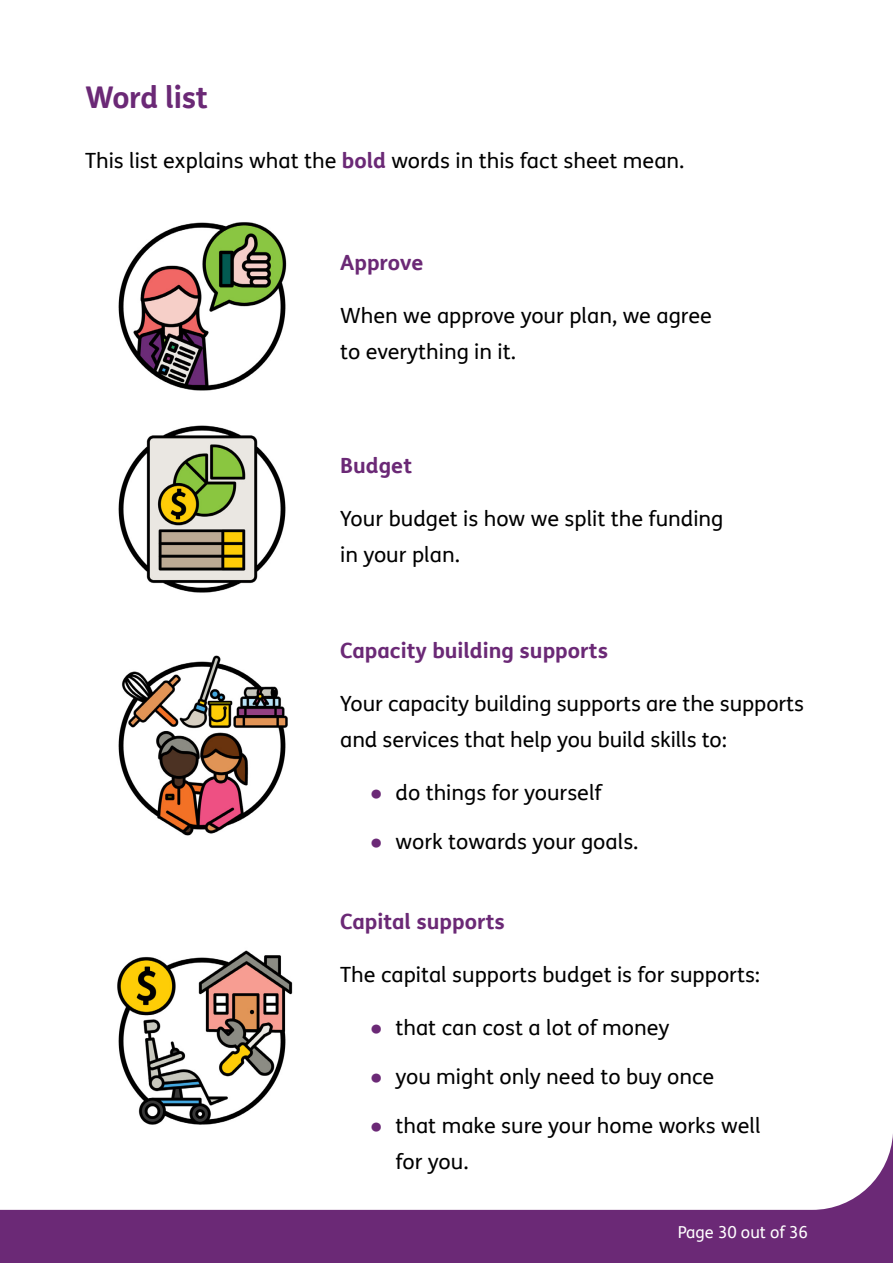
<style>
.page{position:relative;width:893px;height:1263px;background:#fff}
.page>*{position:absolute;margin:0;border:0;box-sizing:border-box;transform-origin:0 0}
.Heading_2{font:700 30px "FS Me Pro";letter-spacing:-.01em;color:#6b2976}
.Body{font:21px/36px "FS Me Pro";color:#000}
.Word_list{font:700 21px "FS Me Pro";color:#6b2976}
.t1{font:16.5px "FS Me Pro";color:#fff}
.s1{font-weight:700;color:#6b2976}
.s2{font-family:"Arial";color:#6b2976}
</style>
<div class="page">
<svg style="left:0;top:1134px;width:893px;height:129px"></svg>
<img style="left:118px;top:222px;width:169px;height:169px">
<img style="left:118px;top:425px;width:168px;height:168px">
<img style="left:118px;top:655px;width:170px;height:181px">
<img style="left:106px;top:950px;width:192px;height:187px">
<h2 class="Heading_2" style="left:85px;top:74px;width:125px">Word list</h2>
<p class="Body" style="left:85px;top:143px;width:601px">This list explains what the <span class="s1">bold</span> words in this fact sheet mean.</p>
<h3 class="Word_list" style="left:340px;top:246px;width:85px">Approve</h3>
<p class="Body" style="left:340px;top:297px;width:373px">When we approve your plan, we agree to everything in it.</p>
<h3 class="Word_list" style="left:340px;top:449px;width:73px">Budget</h3>
<p class="Body" style="left:340px;top:500px;width:385px">Your budget is how we split the funding in your plan.</p>
<h3 class="Word_list" style="left:340px;top:634px;width:269px">Capacity building supports</h3>
<p class="Body" style="left:340px;top:685px;width:465px">Your capacity building supports are the supports and services that help you build skills to:</p>
<p class="Body" style="left:370px;top:774px;width:233px"><span class="s2">●</span> do things for yourself</p>
<p class="Body" style="left:370px;top:823px;width:270px"><span class="s2">●</span> work towards your goals.</p>
<h3 class="Word_list" style="left:340px;top:905px;width:166px">Capital supports</h3>
<p class="Body" style="left:340px;top:956px;width:421px">The capital supports budget is for supports:</p>
<p class="Body" style="left:370px;top:1009px;width:301px"><span class="s2">●</span> that can cost a lot of money</p>
<p class="Body" style="left:370px;top:1058px;width:346px"><span class="s2">●</span> you might only need to buy once</p>
<p class="Body" style="left:395px;top:1107px;width:367px;text-indent:-26px"><span class="s2">●</span> that make sure your home works well for you.</p>
<p class="t1" style="left:678px;top:1220px;width:132px">Page 30 out of 36</p>
</div>
